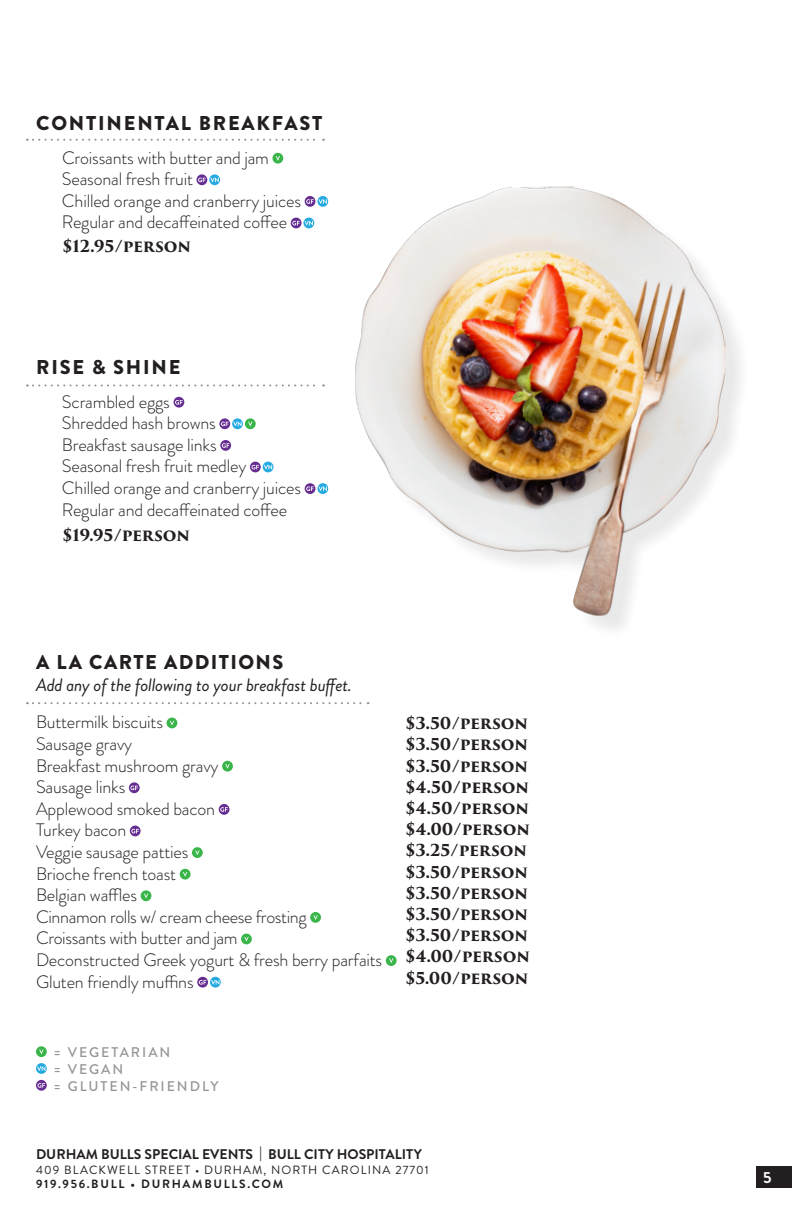
<style>
.page{position:relative;width:792px;height:1224px;background:#fff}
.page>*{position:absolute;margin:0;border:0;box-sizing:border-box;transform-origin:0 0}
.t1{font:900 20px "Brandon Grotesque";letter-spacing:.09em;color:#231f20}
.t2{font:900 20px "Brandon Grotesque";letter-spacing:.07em;color:#231f20}
.t3{font:300 18px "Brandon Grotesque";letter-spacing:-.01em;color:#231f20}
.t4{font:italic 18px "Brandon Grotesque";letter-spacing:-.01em;color:#231f20}
.t5{font:700 16px "Trajan Pro 3";letter-spacing:-.01em;color:#231f20}
.t6{font:700 16px "Brandon Grotesque";color:#fff}
.t7{font:700 14px "Brandon Grotesque";color:#231f20}
.t8{font:500 14px "Brandon Grotesque";letter-spacing:.14em;color:#939598}
.t9{font:12px "Brandon Grotesque";letter-spacing:.09em;color:#231f20}
.t10{font:700 12px "Brandon Grotesque";letter-spacing:.14em;color:#231f20}
</style>
<div class="page">
<div style="left:756px;top:1166px;width:36px;height:22px;background:#231f20"></div>
<svg style="left:36px;top:1046px;width:11px;height:11px"></svg>
<svg style="left:36px;top:1063px;width:11px;height:11px"></svg>
<svg style="left:36px;top:1080px;width:11px;height:11px"></svg>
<svg style="left:272px;top:153px;width:11px;height:11px"></svg>
<svg style="left:197px;top:174px;width:23px;height:11px"></svg>
<svg style="left:305px;top:196px;width:23px;height:11px"></svg>
<svg style="left:291px;top:218px;width:23px;height:10px"></svg>
<svg style="left:174px;top:397px;width:10px;height:11px"></svg>
<svg style="left:219px;top:418px;width:37px;height:11px"></svg>
<svg style="left:220px;top:440px;width:11px;height:11px"></svg>
<svg style="left:250px;top:462px;width:24px;height:10px"></svg>
<svg style="left:305px;top:483px;width:23px;height:11px"></svg>
<svg style="left:167px;top:718px;width:10px;height:10px"></svg>
<svg style="left:222px;top:761px;width:11px;height:11px"></svg>
<svg style="left:129px;top:782px;width:11px;height:11px"></svg>
<svg style="left:219px;top:804px;width:11px;height:11px"></svg>
<svg style="left:130px;top:826px;width:11px;height:10px"></svg>
<svg style="left:192px;top:847px;width:11px;height:11px"></svg>
<svg style="left:180px;top:869px;width:11px;height:11px"></svg>
<svg style="left:141px;top:890px;width:10px;height:11px"></svg>
<svg style="left:310px;top:912px;width:11px;height:11px"></svg>
<svg style="left:241px;top:934px;width:11px;height:10px"></svg>
<svg style="left:386px;top:955px;width:11px;height:11px"></svg>
<svg style="left:197px;top:977px;width:24px;height:11px"></svg>
<svg style="left:27px;top:139px;width:297px;height:2px"></svg>
<svg style="left:27px;top:384px;width:297px;height:2px"></svg>
<svg style="left:27px;top:702px;width:342px;height:2px"></svg>
<div style="left:359px;top:190px;width:391px;height:449px;background:#231f20;opacity:.1"></div>
<img style="left:355px;top:186px;width:374px;height:433px">
<p class="t1" style="left:36px;top:109px;width:288px">CONTINENTAL BREAKFAST</p>
<p class="t3" style="left:62px;top:145px;width:208px">Croissants with butter and jam</p>
<p class="t3" style="left:62px;top:167px;width:132px">Seasonal fresh fruit</p>
<p class="t3" style="left:62px;top:188px;width:241px">Chilled orange and cranberry juices</p>
<p class="t3" style="left:62px;top:210px;width:227px">Regular and decaffeinated coffee</p>
<p class="t5" style="left:62px;top:234px;width:131px">$12.95/PERSON</p>
<p class="t1" style="left:36px;top:353px;width:146px">RISE &amp; SHINE</p>
<p class="t3" style="left:62px;top:389px;width:109px">Scrambled eggs</p>
<p class="t3" style="left:62px;top:411px;width:155px">Shredded hash browns</p>
<p class="t3" style="left:62px;top:432px;width:156px">Breakfast sausage links</p>
<p class="t3" style="left:62px;top:454px;width:186px">Seasonal fresh fruit medley</p>
<p class="t3" style="left:62px;top:476px;width:241px">Chilled orange and cranberry juices</p>
<p class="t3" style="left:62px;top:497px;width:227px">Regular and decaffeinated coffee</p>
<p class="t5" style="left:62px;top:524px;width:130px">$19.95/PERSON</p>
<p class="t2" style="left:36px;top:648px;width:249px">A LA CARTE ADDITIONS</p>
<p class="t4" style="left:36px;top:672px;width:317px">Add any of the following to your breakfast buffet.</p>
<p class="t3" style="left:36px;top:710px;width:129px">Buttermilk biscuits</p>
<p class="t3" style="left:36px;top:731px;width:98px">Sausage gravy</p>
<p class="t3" style="left:36px;top:753px;width:184px">Breakfast mushroom gravy</p>
<p class="t3" style="left:36px;top:775px;width:91px">Sausage links</p>
<p class="t3" style="left:36px;top:796px;width:181px">Applewood smoked bacon</p>
<p class="t3" style="left:36px;top:818px;width:92px">Turkey bacon</p>
<p class="t3" style="left:36px;top:839px;width:154px">Veggie sausage patties</p>
<p class="t3" style="left:36px;top:861px;width:142px">Brioche french toast</p>
<p class="t3" style="left:36px;top:883px;width:103px">Belgian waffles</p>
<p class="t3" style="left:36px;top:904px;width:272px">Cinnamon rolls w/ cream cheese frosting</p>
<p class="t3" style="left:36px;top:926px;width:203px">Croissants with butter and jam</p>
<p class="t3" style="left:36px;top:947px;width:348px">Deconstructed Greek yogurt &amp; fresh berry parfaits</p>
<p class="t3" style="left:36px;top:969px;width:159px">Gluten friendly muffins</p>
<p class="t8" style="left:54px;top:1043px;width:118px">= VEGETARIAN</p>
<p class="t8" style="left:54px;top:1059px;width:71px">= VEGAN</p>
<p class="t8" style="left:54px;top:1076px;width:166px">= GLUTEN-FRIENDLY</p>
<p class="t5" style="left:405px;top:711px;width:125px">$3.50/PERSON</p>
<p class="t5" style="left:405px;top:733px;width:125px">$3.50/PERSON</p>
<p class="t5" style="left:405px;top:754px;width:125px">$3.50/PERSON</p>
<p class="t5" style="left:405px;top:775px;width:126px">$4.50/PERSON</p>
<p class="t5" style="left:405px;top:796px;width:126px">$4.50/PERSON</p>
<p class="t5" style="left:405px;top:817px;width:126px">$4.00/PERSON</p>
<p class="t5" style="left:405px;top:839px;width:124px">$3.25/PERSON</p>
<p class="t5" style="left:405px;top:860px;width:125px">$3.50/PERSON</p>
<p class="t5" style="left:405px;top:881px;width:125px">$3.50/PERSON</p>
<p class="t5" style="left:405px;top:902px;width:125px">$3.50/PERSON</p>
<p class="t5" style="left:405px;top:923px;width:125px">$3.50/PERSON</p>
<p class="t5" style="left:405px;top:945px;width:126px">$4.00/PERSON</p>
<p class="t5" style="left:405px;top:966px;width:125px">$5.00/PERSON</p>
<p class="t7" style="left:36px;top:1145px;width:387px">DURHAM BULLS SPECIAL EVENTS | BULL CITY HOSPITALITY</p>
<p class="t9" style="left:36px;top:1161px;width:394px">409 BLACKWELL STREET • DURHAM, NORTH CAROLINA 27701</p>
<p class="t10" style="left:36px;top:1175px;width:249px">919.956.BULL • DURHAMBULLS.COM</p>
<p class="t6" style="left:763px;top:1166px;width:10px">5</p>
</div>
